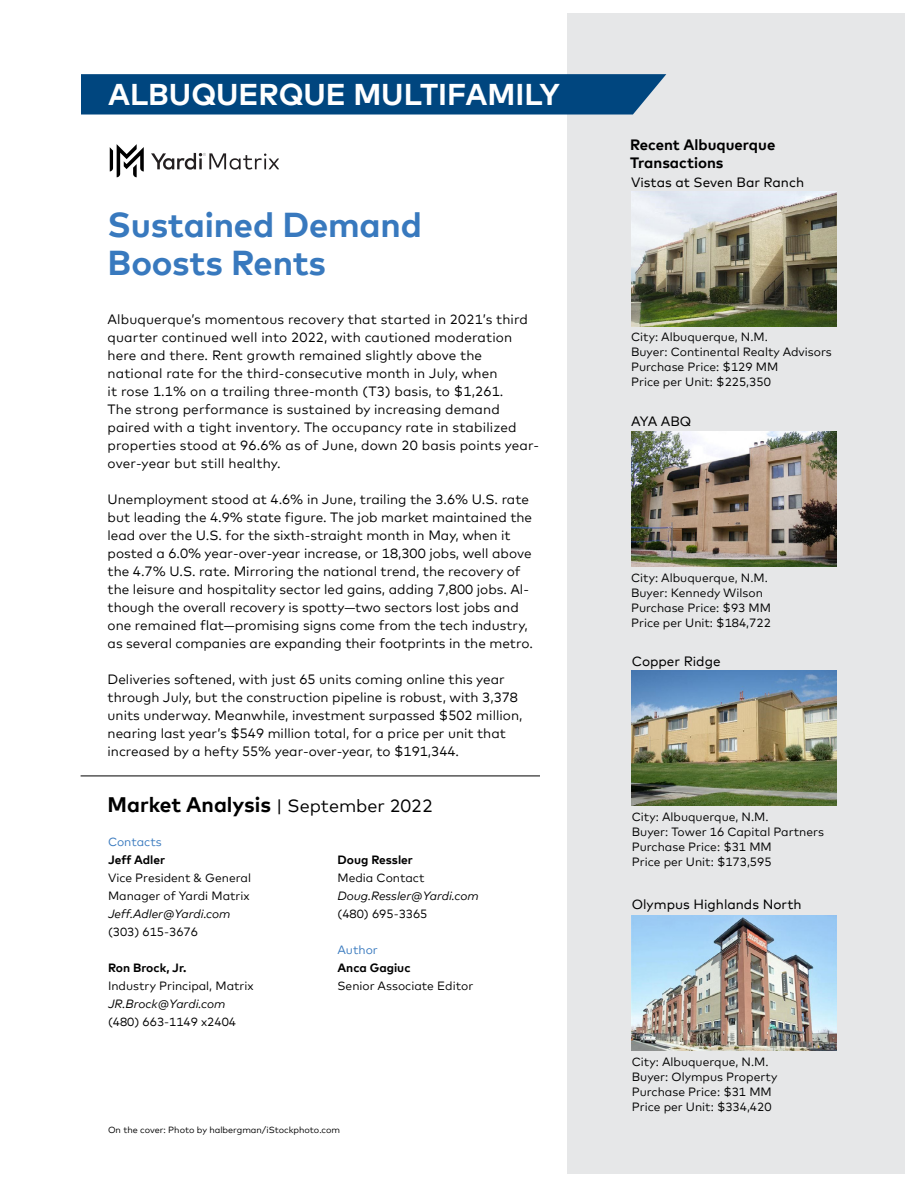
<style>
.page{position:relative;width:918px;height:1188px;background:#fff}
.page>*{position:absolute;margin:0;border:0;box-sizing:border-box;transform-origin:0 0}
.t1{font:700 34.5px/39px "Mark Offc Pro";letter-spacing:-.005em;color:#3879be}
.t2{font:700 30px "Mark Offc Pro";color:#fff}
.t3{font:700 21px "Mark Offc Pro";color:#000}
.t4{font:700 15px/18px "Mark Offc Pro";color:#000}
.t5{font:13.5px/18px "Mark Offc Pro";color:#000}
.t6{font:13.5px "Mark Offc Pro";color:#000}
.t7{font:12px/15px "Mark Offc Pro";color:#000}
.t8{font:italic 12px "Mark Offc Pro";color:#000}
.t9{font:700 12px "Mark Offc Pro";color:#000}
.t10{font:12px "Mark Offc Pro";color:#3879be}
.t11{font:9px "Mark Offc Pro";color:#000}
.s1{font-weight:400;font-size:18px}
</style>
<div class="page">
<svg style="left:151px;top:153px;width:128px;height:17px"></svg>
<svg style="left:110px;top:144px;width:34px;height:33px"></svg>
<div style="left:567px;top:14px;width:337px;height:1160px;background:#e6e7e8"></div>
<img style="left:632px;top:670px;width:205px;height:135px">
<img style="left:632px;top:915px;width:205px;height:135px">
<img style="left:631px;top:191px;width:205px;height:135px">
<img style="left:631px;top:432px;width:205px;height:135px">
<hr style="left:81px;top:776px;width:459px;height:1px;background:#000">
<svg style="left:81px;top:74px;width:585px;height:41px;background:#094c83"></svg>
<h2 class="t2" style="left:108px;top:71px;width:454px">ALBUQUERQUE MULTIFAMILY</h2>
<h1 class="t1" style="left:108px;top:202px;width:316px">Sustained Demand<br>Boosts Rents</h1>
<p class="t5" style="left:108px;top:309px;width:433px">Albuquerque’s momentous recovery that started in 2021’s third quarter continued well into 2022, with cautioned moderation here and there. Rent growth remained slightly above the national rate for the third-consecutive month in July, when<br>it rose 1.1% on a trailing three-month (T3) basis, to $1,261.<br>The strong performance is sustained by increasing demand paired with a tight inventory. The occupancy rate in stabilized properties stood at 96.6% as of June, down 20 basis points year&shy;over-year but still healthy.</p>
<p class="t5" style="left:108px;top:489px;width:427px">Unemployment stood at 4.6% in June, trailing the 3.6% U.S. rate but leading the 4.9% state figure. The job market maintained the lead over the U.S. for the sixth-straight month in May, when it posted a 6.0% year-over-year increase, or 18,300 jobs, well above the 4.7% U.S. rate. Mirroring the national trend, the recovery of the leisure and hospitality sector led gains, adding 7,800 jobs. Al&shy;though the overall recovery is spotty—two sectors lost jobs and one remained flat—promising signs come from the tech industry, as several companies are expanding their footprints in the metro.</p>
<p class="t5" style="left:108px;top:669px;width:416px">Deliveries softened, with just 65 units coming online this year through July, but the construction pipeline is robust, with 3,378 units underway. Meanwhile, investment surpassed $502 million, nearing last year’s $549 million total, for a price per unit that increased by a hefty 55% year-over-year, to $191,344.</p>
<h3 class="t3" style="left:108px;top:788px;width:327px">Market Analysis <span class="s1">| September 2022</span></h3>
<p class="t10" style="left:108px;top:833px;width:55px">Contacts</p>
<p class="t9" style="left:108px;top:851px;width:59px">Jeff Adler</p>
<p class="t7" style="left:108px;top:868px;width:145px;line-height:18px">Vice President &amp; General<br>Manager of Yardi Matrix</p>
<p class="t8" style="left:108px;top:905px;width:124px">Jeff.Adler@Yardi.com</p>
<p class="t7" style="left:108px;top:923px;width:92px">(303) 615-3676</p>
<p class="t9" style="left:108px;top:959px;width:80px">Ron Brock, Jr.</p>
<p class="t7" style="left:108px;top:977px;width:147px">Industry Principal, Matrix</p>
<p class="t8" style="left:108px;top:995px;width:119px">JR.Brock@Yardi.com</p>
<p class="t7" style="left:108px;top:1013px;width:130px">(480) 663-1149 x2404</p>
<p class="t9" style="left:338px;top:851px;width:77px">Doug Ressler</p>
<p class="t7" style="left:338px;top:869px;width:89px">Media Contact</p>
<p class="t8" style="left:338px;top:887px;width:143px">Doug.Ressler@Yardi.com</p>
<p class="t7" style="left:338px;top:905px;width:92px">(480) 695-3365</p>
<p class="t10" style="left:338px;top:941px;width:42px">Author</p>
<p class="t9" style="left:338px;top:959px;width:75px">Anca Gagiuc</p>
<p class="t7" style="left:338px;top:977px;width:137px">Senior Associate Editor</p>
<p class="t11" style="left:108px;top:1123px;width:234px">On the cover: Photo by halbergman/iStockphoto.com</p>
<p class="t4" style="left:630px;top:135px;width:147px">Recent Albuquerque<br>Transactions</p>
<p class="t6" style="left:631px;top:172px;width:175px">Vistas at Seven Bar Ranch</p>
<p class="t7" style="left:631px;top:328px;width:202px">City: Albuquerque, N.M.<br>Buyer: Continental Realty Advisors<br>Purchase Price: $129 MM<br>Price per Unit: $225,350</p>
<p class="t6" style="left:631px;top:411px;width:62px">AYA ABQ</p>
<p class="t7" style="left:631px;top:570px;width:142px">City: Albuquerque, N.M.<br>Buyer: Kennedy Wilson<br>Purchase Price: $93 MM<br>Price per Unit: $184,722</p>
<p class="t6" style="left:632px;top:651px;width:90px">Copper Ridge</p>
<p class="t7" style="left:632px;top:808px;width:194px">City: Albuquerque, N.M.<br>Buyer: Tower 16 Capital Partners<br>Purchase Price: $31 MM<br>Price per Unit: $173,595</p>
<p class="t6" style="left:632px;top:894px;width:171px">Olympus Highlands North</p>
<p class="t7" style="left:632px;top:1053px;width:147px">City: Albuquerque, N.M.<br>Buyer: Olympus Property<br>Purchase Price: $31 MM<br>Price per Unit: $334,420</p>
</div>
